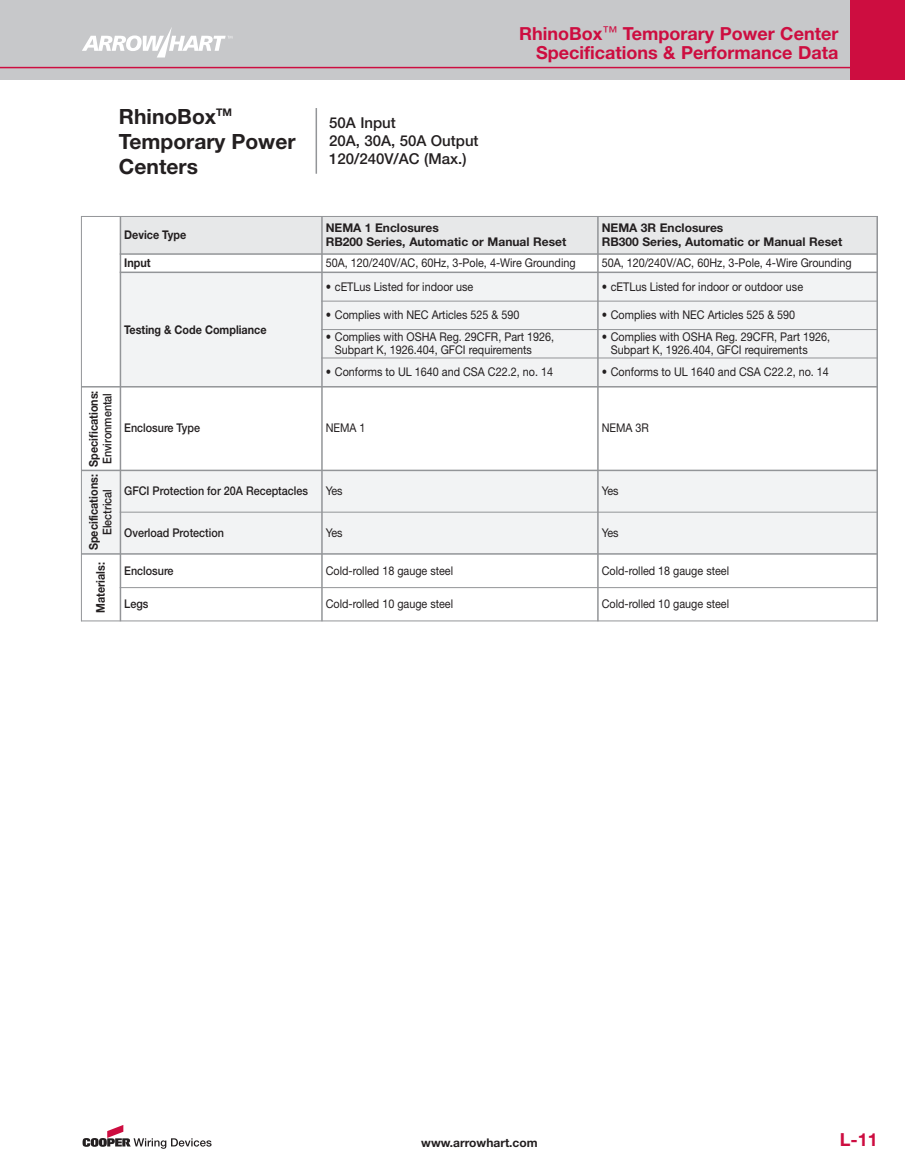
<style>
.page{position:relative;width:905px;height:1175px;background:#fff}
.page>*{position:absolute;margin:0;border:0;box-sizing:border-box;transform-origin:0 0}
.t1{font:700 21px/25.2px "Helvetica Neue";color:#231f20}
.t2{font:700 18px/19.5px "Helvetica Neue";color:#cd0d40;text-align:right}
.t3{font:500 15px/18px "Helvetica Neue";color:#231f20}
.t4{font:12px/13.5px "Helvetica Neue";color:#231f20;scale:.9 1}
.t5{font:700 12px/13.5px "Helvetica Neue";color:#231f20}
.t6{font:500 12px "Helvetica Neue";color:#231f20;scale:.9 1}
.t7{font:700 12px "Helvetica Neue";color:#231f20;scale:.9 1}
</style>
<div class="page">
<div style="left:0;top:0;width:904px;height:79px;background:#c7c8ca"></div>
<div style="left:850px;top:0;width:54px;height:79px;background:#cd0d40"></div>
<svg style="left:83px;top:1125px;width:128px;height:23px"></svg>
<hr style="left:315px;top:108px;width:2px;height:66px;background:#939598">
<hr style="left:0;top:67px;width:878px;height:1px;background:#cd0d40">
<svg style="left:82px;top:27px;width:150px;height:30px"></svg>
<div style="left:120px;top:216px;width:202px;height:38px;background:#e7e8e9"></div>
<div style="left:322px;top:216px;width:276px;height:38px;background:#e7e8e9"></div>
<div style="left:598px;top:216px;width:280px;height:38px;background:#e7e8e9"></div>
<div style="left:120px;top:272px;width:202px;height:115px;background:#f2f3f4"></div>
<div style="left:322px;top:272px;width:276px;height:29px;background:#f2f3f4"></div>
<div style="left:598px;top:272px;width:280px;height:29px;background:#f2f3f4"></div>
<div style="left:322px;top:301px;width:276px;height:28px;background:#f2f3f4"></div>
<div style="left:598px;top:301px;width:280px;height:28px;background:#f2f3f4"></div>
<div style="left:322px;top:329px;width:276px;height:29px;background:#f2f3f4"></div>
<div style="left:598px;top:329px;width:280px;height:29px;background:#f2f3f4"></div>
<div style="left:322px;top:358px;width:276px;height:29px;background:#f2f3f4"></div>
<div style="left:598px;top:358px;width:280px;height:29px;background:#f2f3f4"></div>
<div style="left:81px;top:470px;width:39px;height:84px;background:#f2f3f4"></div>
<div style="left:120px;top:470px;width:202px;height:42px;background:#f2f3f4"></div>
<div style="left:322px;top:470px;width:276px;height:42px;background:#f2f3f4"></div>
<div style="left:598px;top:470px;width:280px;height:42px;background:#f2f3f4"></div>
<div style="left:120px;top:512px;width:202px;height:42px;background:#f2f3f4"></div>
<div style="left:322px;top:512px;width:276px;height:42px;background:#f2f3f4"></div>
<div style="left:598px;top:512px;width:280px;height:42px;background:#f2f3f4"></div>
<hr style="left:81px;top:216px;width:1px;height:405px;background:#939598">
<hr style="left:120px;top:216px;width:1px;height:405px;background:#939598">
<hr style="left:321px;top:216px;width:2px;height:405px;background:#939598">
<hr style="left:597px;top:216px;width:1px;height:405px;background:#939598">
<hr style="left:876px;top:216px;width:2px;height:405px;background:#939598">
<hr style="left:81px;top:216px;width:797px;height:1px;background:#939598">
<hr style="left:120px;top:253px;width:758px;height:2px;background:#939598">
<hr style="left:120px;top:271px;width:758px;height:2px;background:#939598">
<hr style="left:321px;top:301px;width:557px;height:1px;background:#939598">
<hr style="left:321px;top:329px;width:557px;height:1px;background:#939598">
<hr style="left:321px;top:357px;width:557px;height:1px;background:#939598">
<hr style="left:81px;top:386px;width:797px;height:1px;background:#939598">
<hr style="left:81px;top:469px;width:797px;height:2px;background:#939598">
<hr style="left:120px;top:512px;width:758px;height:1px;background:#939598">
<hr style="left:81px;top:553px;width:797px;height:1px;background:#939598">
<hr style="left:120px;top:587px;width:758px;height:1px;background:#939598">
<hr style="left:81px;top:620px;width:797px;height:1px;background:#939598">
<h1 class="t1" style="left:119px;top:105px;width:178px">RhinoBox<sup>TM<br></sup>Temporary Power<br>Centers</h1>
<p class="t3" style="left:329px;top:115px;width:151px">50A Input<br>20A, 30A, 50A Output<br>120/240V/AC (Max.)</p>
<h2 class="t2" style="left:519px;top:25px;width:320px">RhinoBox<sup>™</sup> Temporary Power Center<br>Specifications &amp; Performance Data</h2>
<p class="t7" style="left:124px;top:230px;width:70px">Device Type</p>
<p class="t5" style="left:326px;top:222px;width:242px">NEMA 1 Enclosures<br>RB200 Series, Automatic or Manual Reset</p>
<p class="t5" style="left:601px;top:222px;width:242px">NEMA 3R Enclosures<br>RB300 Series, Automatic or Manual Reset</p>
<p class="t7" style="left:124px;top:258px;width:31px">Input</p>
<p class="t4" style="left:326px;top:257px;width:279px">50A, 120/240V/AC, 60Hz, 3-Pole, 4-Wire Grounding</p>
<p class="t4" style="left:601px;top:257px;width:279px">50A, 120/240V/AC, 60Hz, 3-Pole, 4-Wire Grounding</p>
<p class="t7" style="left:89px;top:466px;width:86px;rotate:-90deg">Specifications:</p>
<p class="t6" style="left:103px;top:464px;width:81px;rotate:-90deg">Environmental</p>
<p class="t7" style="left:124px;top:325px;width:160px">Testing &amp; Code Compliance</p>
<p class="t4" style="left:326px;top:281px;width:165px">• cETLus Listed for indoor use</p>
<p class="t4" style="left:601px;top:281px;width:225px">• cETLus Listed for indoor or outdoor use</p>
<p class="t4" style="left:326px;top:309px;width:217px">• Complies with NEC Articles 525 &amp; 590</p>
<p class="t4" style="left:601px;top:309px;width:217px">• Complies with NEC Articles 525 &amp; 590</p>
<p class="t4" style="left:335px;top:331px;width:245px;text-indent:-9px">• Complies with OSHA Reg. 29CFR, Part 1926,<br>Subpart K, 1926.404, GFCI requirements</p>
<p class="t4" style="left:611px;top:331px;width:245px;text-indent:-9px">• Complies with OSHA Reg. 29CFR, Part 1926,<br>Subpart K, 1926.404, GFCI requirements</p>
<p class="t4" style="left:326px;top:366px;width:254px">• Conforms to UL 1640 and CSA C22.2, no. 14</p>
<p class="t4" style="left:601px;top:366px;width:254px">• Conforms to UL 1640 and CSA C22.2, no. 14</p>
<p class="t6" style="left:124px;top:424px;width:86px">Enclosure Type</p>
<p class="t4" style="left:326px;top:422px;width:46px">NEMA 1</p>
<p class="t4" style="left:601px;top:422px;width:54px">NEMA 3R</p>
<p class="t7" style="left:89px;top:550px;width:86px;rotate:-90deg">Specifications:</p>
<p class="t6" style="left:103px;top:535px;width:53px;rotate:-90deg">Electrical</p>
<p class="t6" style="left:124px;top:487px;width:206px">GFCI Protection for 20A Receptacles</p>
<p class="t4" style="left:326px;top:485px;width:20px">Yes</p>
<p class="t4" style="left:601px;top:485px;width:20px">Yes</p>
<p class="t6" style="left:124px;top:528px;width:112px">Overload Protection</p>
<p class="t4" style="left:326px;top:527px;width:20px">Yes</p>
<p class="t4" style="left:601px;top:527px;width:20px">Yes</p>
<p class="t7" style="left:96px;top:613px;width:58px;rotate:-90deg">Materials:</p>
<p class="t6" style="left:124px;top:566px;width:56px">Enclosure</p>
<p class="t4" style="left:326px;top:565px;width:143px">Cold-rolled 18 gauge steel</p>
<p class="t4" style="left:601px;top:565px;width:143px">Cold-rolled 18 gauge steel</p>
<p class="t6" style="left:124px;top:599px;width:28px">Legs</p>
<p class="t4" style="left:326px;top:598px;width:143px">Cold-rolled 10 gauge steel</p>
<p class="t4" style="left:601px;top:598px;width:143px">Cold-rolled 10 gauge steel</p>
<p class="t5" style="left:421px;top:1136px;width:118px">www.arrowhart.com</p>
<h2 class="t2" style="left:839px;top:1131px;width:40px">L-11</h2>
</div>
